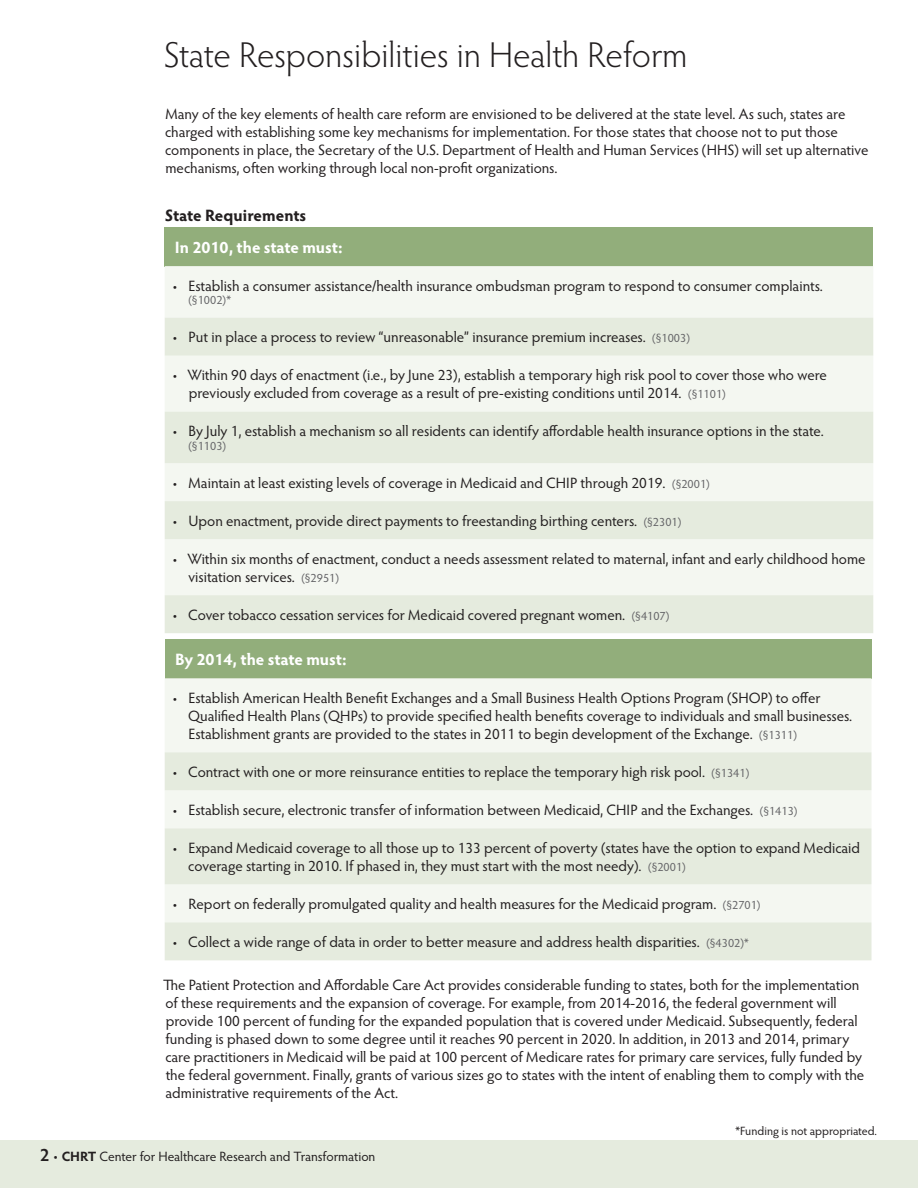
<style>
.page{position:relative;width:918px;height:1188px;background:#fff}
.page>*{position:absolute;margin:0;border:0;box-sizing:border-box;transform-origin:0 0}
.large_heads_on_insid{font:300 36px "Hypatia Sans Pro";letter-spacing:-.005em;color:#231f20}
.subhead_reverse{font:700 16.5px "Hypatia Sans Pro";letter-spacing:-.005em;color:#fff}
.hypatia_subhead{font:700 16.5px "Hypatia Sans Pro";letter-spacing:-.01em;color:#231f20}
.hypatia_bullets{font:15px/18px "Hypatia Sans Pro";letter-spacing:-.005em;color:#231f20}
.hypatia_body{font:15px/18px "Hypatia Sans Pro";color:#231f20}
.hypatia_body-2{font:13.5px "Hypatia Sans Pro";letter-spacing:-.005em;color:#231f20}
.hypatia_body-3{font:12px "Hypatia Sans Pro";color:#231f20}
.hypatia_bullets-2{font:12px "Hypatia Sans Pro";color:#636366}
.s1{font-size:12px;color:#636366}
.s2{font-weight:600;font-size:18px}
.s3{font-size:15px}
.s4{font-weight:700}
</style>
<div class="page">
<div style="left:0;top:1140px;width:918px;height:48px;background:#e5ebde"></div>
<div style="left:165px;top:227px;width:708px;height:39px;background:#92ae7b"></div>
<div style="left:165px;top:266px;width:708px;height:52px;background:#f4f7f1"></div>
<svg style="left:165px;top:318px;width:708px;height:315px;fill:#e5ebde"></svg>
<div style="left:165px;top:639px;width:707px;height:39px;background:#92ae7b"></div>
<div style="left:165px;top:678px;width:707px;height:74px;background:#f4f7f1"></div>
<svg style="left:165px;top:752px;width:707px;height:208px;fill:#e5ebde"></svg>
<p class="large_heads_on_insid" style="left:164px;top:31px;width:525px">State Responsibilities in Health Reform</p>
<p class="hypatia_body" style="left:165px;top:104px;width:705px">Many of the key elements of health care reform are envisioned to be delivered at the state level. As such, states are charged with establishing some key mechanisms for implementation. For those states that choose not to put those components in place, the Secretary of the U.S. Department of Health and Human Services (HHS) will set up alternative mechanisms, often working through local non-profit organizations.</p>
<p class="hypatia_subhead" style="left:165px;top:204px;width:143px">State Requirements</p>
<p class="subhead_reverse" style="left:175px;top:235px;width:169px">In 2010, the state must:</p>
<p class="hypatia_bullets" style="left:172px;top:276px;width:652px">• Establish a consumer assistance/health insurance ombudsman program to respond to consumer complaints.</p>
<p class="hypatia_bullets-2" style="left:188px;top:292px;width:44px">(§1002)*</p>
<p class="hypatia_bullets" style="left:172px;top:328px;width:519px">• Put in place a process to review “unreasonable” insurance premium increases. <span class="s1">(§1003)</span></p>
<p class="hypatia_bullets" style="left:189px;top:366px;width:640px;text-indent:-17px">• Within 90 days of enactment (i.e., by June 23), establish a temporary high risk pool to cover those who were previously excluded from coverage as a result of pre-existing conditions until 2014. <span class="s1">(§1101)</span></p>
<p class="hypatia_bullets" style="left:172px;top:422px;width:653px">• By July 1, establish a mechanism so all residents can identify affordable health insurance options in the state.</p>
<p class="hypatia_bullets-2" style="left:188px;top:438px;width:39px">(§1103)</p>
<p class="hypatia_bullets" style="left:172px;top:473px;width:539px">• Maintain at least existing levels of coverage in Medicaid and CHIP through 2019. <span class="s1">(§2001)</span></p>
<p class="hypatia_bullets" style="left:172px;top:511px;width:511px">• Upon enactment, provide direct payments to freestanding birthing centers. <span class="s1">(§2301)</span></p>
<p class="hypatia_bullets" style="left:188px;top:549px;width:679px;text-indent:-16px">• Within six months of enactment, conduct a needs assessment related to maternal, infant and early childhood home visitation services. <span class="s1">(§2951)</span></p>
<p class="hypatia_bullets" style="left:172px;top:605px;width:499px">• Cover tobacco cessation services for Medicaid covered pregnant women. <span class="s1">(§4107)</span></p>
<p class="subhead_reverse" style="left:175px;top:647px;width:173px">By 2014, the state must:</p>
<p class="hypatia_bullets" style="left:188px;top:688px;width:666px;text-indent:-16px">• Establish American Health Benefit Exchanges and a Small Business Health Options Program (SHOP) to offer<br>Qualified Health Plans (QHPs) to provide specified health benefits coverage to individuals and small businesses.<br>Establishment grants are provided to the states in 2011 to begin development of the Exchange. <span class="s1">(§1311)</span></p>
<p class="hypatia_bullets" style="left:172px;top:762px;width:579px">• Contract with one or more reinsurance entities to replace the temporary high risk pool. <span class="s1">(§1341)</span></p>
<p class="hypatia_bullets" style="left:172px;top:800px;width:627px">• Establish secure, electronic transfer of information between Medicaid, CHIP and the Exchanges. <span class="s1">(§1413)</span></p>
<p class="hypatia_bullets" style="left:188px;top:838px;width:673px;text-indent:-16px">• Expand Medicaid coverage to all those up to 133 percent of poverty (states have the option to expand Medicaid coverage starting in 2010. If phased in, they must start with the most needy). <span class="s1">(§2001)</span></p>
<p class="hypatia_bullets" style="left:172px;top:894px;width:590px">• Report on federally promulgated quality and health measures for the Medicaid program. <span class="s1">(§2701)</span></p>
<p class="hypatia_bullets" style="left:172px;top:932px;width:579px">• Collect a wide range of data in order to better measure and address health disparities. <span class="s1">(§4302)*</span></p>
<p class="hypatia_body" style="left:163px;top:975px;width:703px">The Patient Protection and Affordable Care Act provides considerable funding to states, both for the implementation of these requirements and the expansion of coverage. For example, from 2014-2016, the federal government will provide 100 percent of funding for the expanded population that is covered under Medicaid. Subsequently, federal funding is phased down to some degree until it reaches 90 percent in 2020. In addition, in 2013 and 2014, primary care practitioners in Medicaid will be paid at 100 percent of Medicare rates for primary care services, fully funded by the federal government. Finally, grants of various sizes go to states with the intent of enabling them to comply with the administrative requirements of the Act.</p>
<p class="hypatia_body-2" style="left:40px;top:1147px;width:337px"><span class="s2">2</span> <span class="s3">•</span> <span class="s4">CHRT</span> Center for Healthcare Research and Transformation</p>
<p class="hypatia_body-3" style="left:735px;top:1123px;width:143px">*Funding is not appropriated.</p>
</div>
